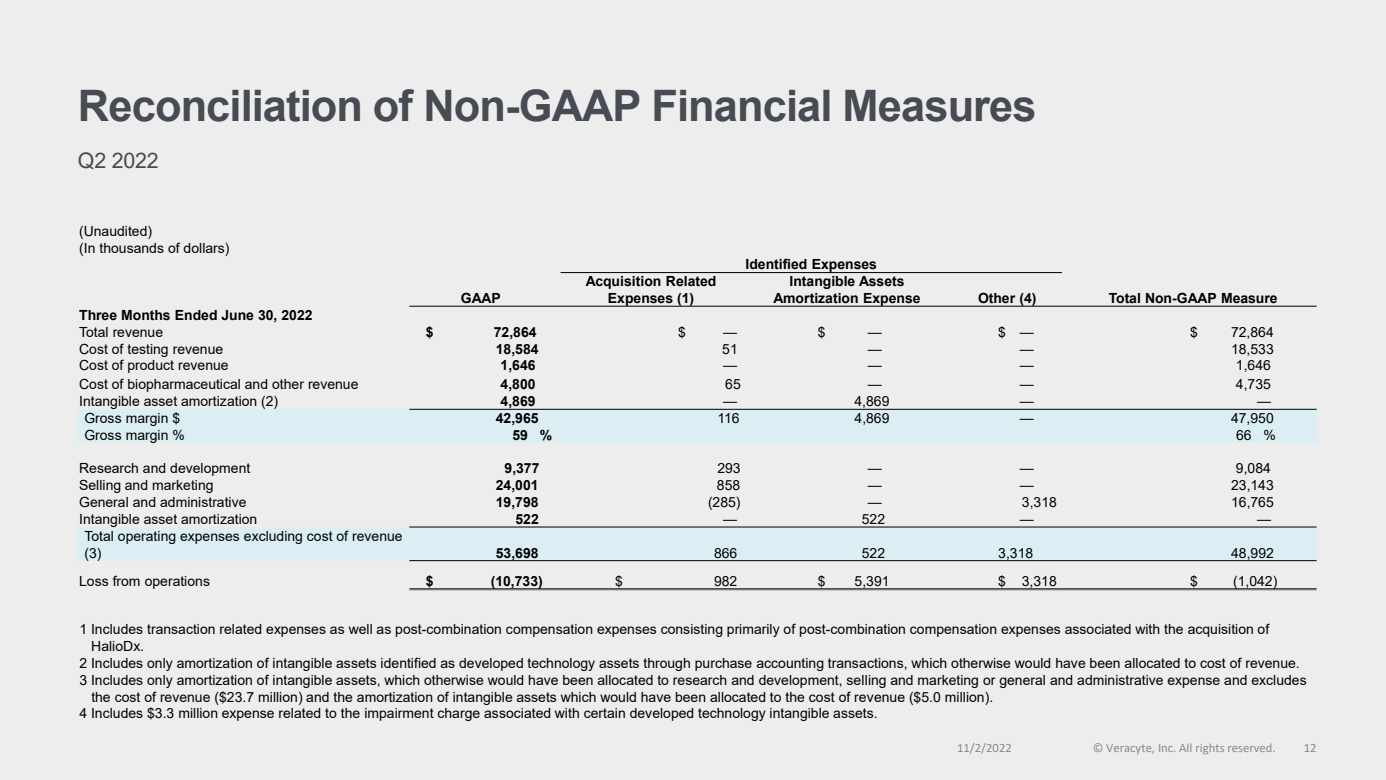
<style>
.page{position:relative;width:1386px;height:780px;background:#fff}
.page>*{position:absolute;margin:0;border:0;box-sizing:border-box;transform-origin:0 0}
.t1{font:700 43.4px "Arial";letter-spacing:-.02em;color:#464b54}
.t2{font:21.44px "Arial";letter-spacing:-.01em;color:#464b54}
.t3{font:14px/16.7px "Arial";color:#000}
.t4{font:700 14px/16.8px "Arial";color:#000;text-align:center}
.t5{font:12.69px "Calibri";color:#898989}
</style>
<div class="page">
<div style="left:0;top:0;width:1385px;height:779px;background:#ededed"></div>
<div style="left:77px;top:409px;width:332px;height:17px;background:#dbeef4"></div>
<div style="left:409px;top:409px;width:143px;height:17px;background:#dbeef4"></div>
<div style="left:552px;top:409px;width:8px;height:17px;background:#dbeef4"></div>
<div style="left:560px;top:409px;width:181px;height:17px;background:#dbeef4"></div>
<div style="left:741px;top:409px;width:8px;height:17px;background:#dbeef4"></div>
<div style="left:749px;top:409px;width:195px;height:17px;background:#dbeef4"></div>
<div style="left:944px;top:409px;width:8px;height:17px;background:#dbeef4"></div>
<div style="left:952px;top:409px;width:109px;height:17px;background:#dbeef4"></div>
<div style="left:1061px;top:409px;width:8px;height:17px;background:#dbeef4"></div>
<div style="left:1069px;top:409px;width:247px;height:17px;background:#dbeef4"></div>
<div style="left:77px;top:426px;width:332px;height:16px;background:#dbeef4"></div>
<div style="left:409px;top:426px;width:143px;height:16px;background:#dbeef4"></div>
<div style="left:552px;top:426px;width:8px;height:16px;background:#dbeef4"></div>
<div style="left:560px;top:426px;width:181px;height:16px;background:#dbeef4"></div>
<div style="left:741px;top:426px;width:8px;height:16px;background:#dbeef4"></div>
<div style="left:749px;top:426px;width:195px;height:16px;background:#dbeef4"></div>
<div style="left:944px;top:426px;width:8px;height:16px;background:#dbeef4"></div>
<div style="left:952px;top:426px;width:109px;height:16px;background:#dbeef4"></div>
<div style="left:1061px;top:426px;width:8px;height:16px;background:#dbeef4"></div>
<div style="left:1069px;top:426px;width:247px;height:16px;background:#dbeef4"></div>
<div style="left:77px;top:526px;width:332px;height:34px;background:#dbeef4"></div>
<div style="left:409px;top:526px;width:143px;height:34px;background:#dbeef4"></div>
<div style="left:552px;top:526px;width:8px;height:34px;background:#dbeef4"></div>
<div style="left:560px;top:526px;width:181px;height:34px;background:#dbeef4"></div>
<div style="left:741px;top:526px;width:8px;height:34px;background:#dbeef4"></div>
<div style="left:749px;top:526px;width:195px;height:34px;background:#dbeef4"></div>
<div style="left:944px;top:526px;width:8px;height:34px;background:#dbeef4"></div>
<div style="left:952px;top:526px;width:109px;height:34px;background:#dbeef4"></div>
<div style="left:1061px;top:526px;width:8px;height:34px;background:#dbeef4"></div>
<div style="left:1069px;top:526px;width:247px;height:34px;background:#dbeef4"></div>
<hr style="left:560px;top:272px;width:501px;height:1px;background:#000">
<hr style="left:409px;top:305px;width:907px;height:1px;background:#000">
<hr style="left:409px;top:408px;width:907px;height:1px;background:#000">
<hr style="left:409px;top:526px;width:907px;height:1px;background:#000">
<hr style="left:409px;top:560px;width:907px;height:1px;background:#000">
<hr style="left:409px;top:589px;width:907px;height:1px;background:#000">
<hr style="left:409px;top:588px;width:907px;height:1px;background:#000">
<h2 class="t1" style="left:78px;top:75px;width:960px">Reconciliation of Non-GAAP Financial Measures</h2>
<p class="t2" style="left:78px;top:146px;width:82px">Q2 2022</p>
<p class="t3" style="left:79px;top:222px;width:74px">(Unaudited)</p>
<p class="t3" style="left:79px;top:239px;width:152px">(In thousands of dollars)</p>
<p class="t4" style="left:461px;top:290px;width:41px">GAAP</p>
<p class="t4" style="left:745px;top:256px;width:133px">Identified Expenses</p>
<p class="t4" style="left:585px;top:273px;width:132px">Acquisition Related<br>Expenses (1)</p>
<p class="t4" style="left:773px;top:273px;width:148px">Intangible Assets<br>Amortization Expense</p>
<p class="t4" style="left:977px;top:290px;width:60px">Other (4)</p>
<p class="t4" style="left:1108px;top:290px;width:170px">Total Non-GAAP Measure</p>
<p class="t4" style="left:79px;top:306px;width:235px">Three Months Ended June 30, 2022</p>
<p class="t3" style="left:79px;top:323px;width:85px">Total revenue</p>
<p class="t4" style="left:426px;top:323px;width:9px">$</p>
<p class="t4" style="left:494px;top:323px;width:44px">72,864</p>
<p class="t3" style="left:678px;top:323px;width:9px">$</p>
<p class="t3" style="left:723px;top:323px;width:15px">—</p>
<p class="t3" style="left:817px;top:323px;width:9px">$</p>
<p class="t3" style="left:867px;top:323px;width:15px">—</p>
<p class="t3" style="left:998px;top:323px;width:37px">$ —</p>
<p class="t3" style="left:1189px;top:323px;width:9px">$</p>
<p class="t3" style="left:1230px;top:323px;width:44px">72,864</p>
<p class="t3" style="left:79px;top:340px;width:146px">Cost of testing revenue</p>
<p class="t4" style="left:496px;top:340px;width:44px">18,584</p>
<p class="t3" style="left:722px;top:340px;width:17px">51</p>
<p class="t3" style="left:867px;top:340px;width:15px">—</p>
<p class="t3" style="left:1019px;top:340px;width:15px">—</p>
<p class="t3" style="left:1230px;top:340px;width:44px">18,533</p>
<p class="t3" style="left:79px;top:357px;width:151px">Cost of product revenue</p>
<p class="t4" style="left:500px;top:357px;width:36px">1,646</p>
<p class="t3" style="left:723px;top:357px;width:15px">—</p>
<p class="t3" style="left:867px;top:357px;width:15px">—</p>
<p class="t3" style="left:1019px;top:357px;width:15px">—</p>
<p class="t3" style="left:1235px;top:357px;width:36px">1,646</p>
<p class="t3" style="left:79px;top:376px;width:281px">Cost of biopharmaceutical and other revenue</p>
<p class="t4" style="left:500px;top:376px;width:36px">4,800</p>
<p class="t3" style="left:725px;top:376px;width:17px">65</p>
<p class="t3" style="left:867px;top:376px;width:15px">—</p>
<p class="t3" style="left:1019px;top:376px;width:15px">—</p>
<p class="t3" style="left:1235px;top:376px;width:36px">4,735</p>
<p class="t3" style="left:79px;top:392px;width:201px">Intangible asset amortization (2)</p>
<p class="t4" style="left:500px;top:393px;width:36px">4,869</p>
<p class="t3" style="left:723px;top:392px;width:15px">—</p>
<p class="t3" style="left:854px;top:392px;width:36px">4,869</p>
<p class="t3" style="left:1019px;top:392px;width:15px">—</p>
<p class="t3" style="left:1256px;top:392px;width:15px">—</p>
<p class="t3" style="left:84px;top:409px;width:97px">Gross margin $</p>
<p class="t4" style="left:496px;top:409px;width:44px">42,965</p>
<p class="t3" style="left:717px;top:409px;width:24px">116</p>
<p class="t3" style="left:854px;top:409px;width:36px">4,869</p>
<p class="t3" style="left:1019px;top:409px;width:15px">—</p>
<p class="t3" style="left:1230px;top:409px;width:44px">47,950</p>
<p class="t3" style="left:84px;top:426px;width:102px">Gross margin %</p>
<p class="t4" style="left:512px;top:426px;width:41px">59 %</p>
<p class="t3" style="left:1235px;top:426px;width:41px">66 %</p>
<p class="t3" style="left:79px;top:460px;width:173px">Research and development</p>
<p class="t4" style="left:504px;top:460px;width:36px">9,377</p>
<p class="t3" style="left:717px;top:460px;width:25px">293</p>
<p class="t3" style="left:867px;top:460px;width:15px">—</p>
<p class="t3" style="left:1019px;top:460px;width:15px">—</p>
<p class="t3" style="left:1235px;top:460px;width:36px">9,084</p>
<p class="t3" style="left:79px;top:476px;width:136px">Selling and marketing</p>
<p class="t4" style="left:496px;top:477px;width:44px">24,001</p>
<p class="t3" style="left:717px;top:476px;width:25px">858</p>
<p class="t3" style="left:867px;top:476px;width:15px">—</p>
<p class="t3" style="left:1019px;top:476px;width:15px">—</p>
<p class="t3" style="left:1230px;top:476px;width:44px">23,143</p>
<p class="t3" style="left:79px;top:493px;width:169px">General and administrative</p>
<p class="t4" style="left:496px;top:493px;width:44px">19,798</p>
<p class="t3" style="left:708px;top:493px;width:34px">(285)</p>
<p class="t3" style="left:867px;top:493px;width:15px">—</p>
<p class="t3" style="left:1021px;top:493px;width:36px">3,318</p>
<p class="t3" style="left:1230px;top:493px;width:44px">16,765</p>
<p class="t3" style="left:79px;top:510px;width:180px">Intangible asset amortization</p>
<p class="t4" style="left:515px;top:510px;width:25px">522</p>
<p class="t3" style="left:723px;top:510px;width:15px">—</p>
<p class="t3" style="left:861px;top:510px;width:25px">522</p>
<p class="t3" style="left:1019px;top:510px;width:15px">—</p>
<p class="t3" style="left:1256px;top:510px;width:15px">—</p>
<p class="t3" style="left:84px;top:527px;width:320px">Total operating expenses excluding cost of revenue (3)</p>
<p class="t4" style="left:496px;top:544px;width:44px">53,698</p>
<p class="t3" style="left:714px;top:544px;width:25px">866</p>
<p class="t3" style="left:861px;top:544px;width:25px">522</p>
<p class="t3" style="left:998px;top:544px;width:36px">3,318</p>
<p class="t3" style="left:1230px;top:544px;width:44px">48,992</p>
<p class="t3" style="left:79px;top:572px;width:132px">Loss from operations</p>
<p class="t4" style="left:426px;top:572px;width:9px">$</p>
<p class="t4" style="left:491px;top:572px;width:53px">(10,733)</p>
<p class="t3" style="left:615px;top:572px;width:9px">$</p>
<p class="t3" style="left:714px;top:572px;width:25px">982</p>
<p class="t3" style="left:817px;top:572px;width:9px">$</p>
<p class="t3" style="left:854px;top:572px;width:36px">5,391</p>
<p class="t3" style="left:998px;top:572px;width:60px">$ 3,318</p>
<p class="t3" style="left:1189px;top:572px;width:9px">$</p>
<p class="t3" style="left:1232px;top:572px;width:46px">(1,042)</p>
<p class="t3" style="left:91px;top:620px;width:1179px;text-indent:-12px">1 Includes transaction related expenses as well as post-combination compensation expenses consisting primarily of post-combination compensation expenses associated with the acquisition of<br>HalioDx.</p>
<p class="t3" style="left:79px;top:654px;width:1221px">2 Includes only amortization of intangible assets identified as developed technology assets through purchase accounting transactions, which otherwise would have been allocated to cost of revenue.</p>
<p class="t3" style="left:91px;top:671px;width:1216px;text-indent:-12px">3 Includes only amortization of intangible assets, which otherwise would have been allocated to research and development, selling and marketing or general and administrative expense and excludes the cost of revenue ($23.7 million) and the amortization of intangible assets which would have been allocated to the cost of revenue ($5.0 million).</p>
<p class="t3" style="left:79px;top:704px;width:799px">4 Includes $3.3 million expense related to the impairment charge associated with certain developed technology intangible assets.</p>
<p class="t5" style="left:957px;top:739px;width:56px">11/2/2022</p>
<p class="t5" style="left:1092px;top:738px;width:184px">© Veracyte, Inc. All rights reserved.</p>
<p class="t5" style="left:1303px;top:738px;width:14px">12</p>
</div>
